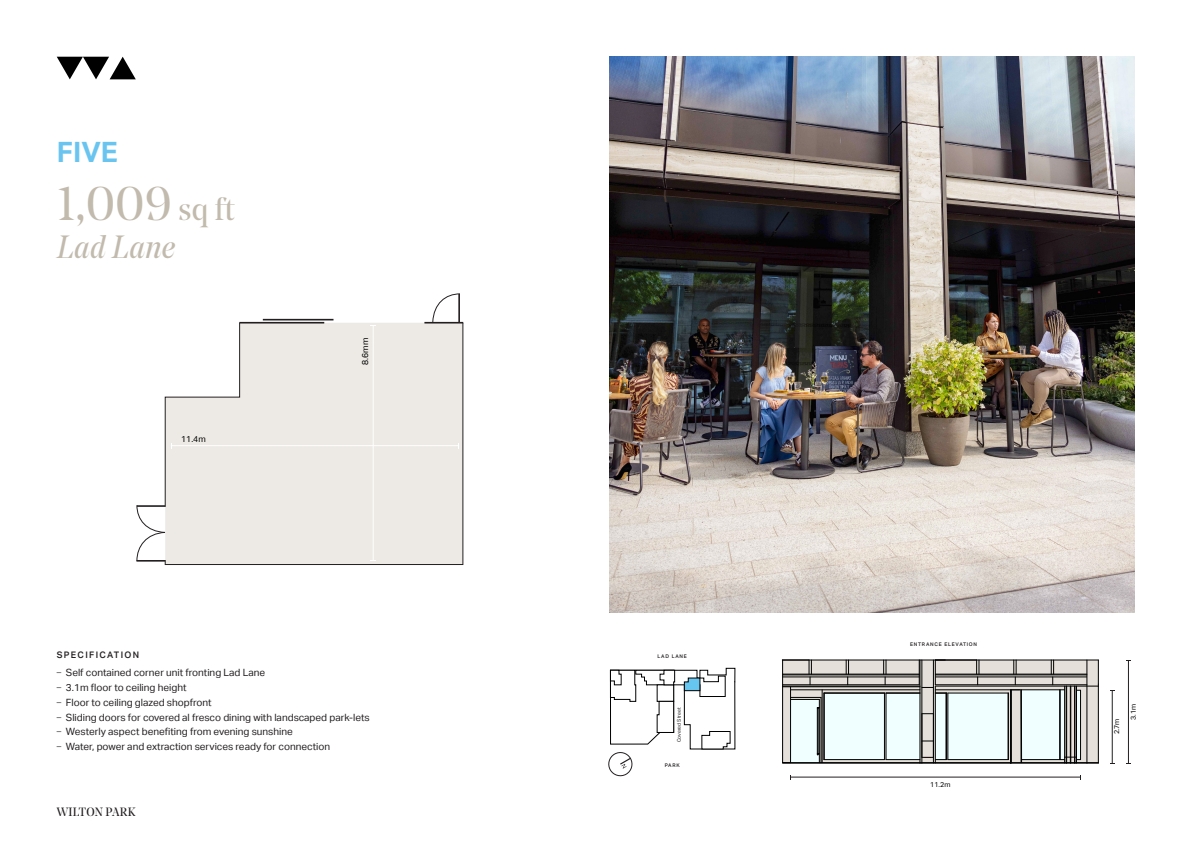
<style>
.page{position:relative;width:1191px;height:842px;background:#fff}
.page>*{position:absolute;margin:0;border:0;box-sizing:border-box;transform-origin:0 0}
.t1{font:47px "Noe Display";color:#c1baad}
.t2{font:italic 32px "Noe Display";color:#c1baad}
.t3{font:700 28px "Aktiv Grotesk";color:#69c5f0}
.t4{font:12px "Noe Display";letter-spacing:.02em;color:#231f20}
.t5{font:10px "Aktiv Grotesk";color:#231f20}
.t6{font:500 9px "Aktiv Grotesk";letter-spacing:.15em;color:#231f20}
.t7{font:8.6px "Aktiv Grotesk";color:#000}
.t8{font:7px "Aktiv Grotesk";color:#000}
.t9{font:500 5px "Aktiv Grotesk";letter-spacing:.15em;color:#231f20}
.t10{font:5px "Aktiv Grotesk";color:#231f20}
.s1{font-size:32px}
.s2{font-weight:300;font-size:9px}
</style>
<div class="page">
<img style="left:609px;top:57px;width:525px;height:555px">
<hr style="left:137px;top:560px;width:29px;height:2px;background:#231f20">
<svg style="left:432px;top:293px;width:28px;height:29px"></svg>
<hr style="left:458px;top:294px;width:2px;height:29px;background:#231f20">
<div style="left:164px;top:322px;width:300px;height:243px;background:#edeae5"></div>
<hr style="left:263px;top:319px;width:70px;height:1px;background:#231f20">
<hr style="left:239px;top:322px;width:85px;height:1px;background:#231f20">
<hr style="left:424px;top:322px;width:39px;height:1px;background:#231f20">
<hr style="left:171px;top:445px;width:288px;height:1px;background:#fff">
<svg style="left:136px;top:322px;width:104px;height:239px"></svg>
<hr style="left:373px;top:325px;width:1px;height:235px;background:#fff">
<svg style="left:57px;top:57px;width:79px;height:22px"></svg>
<hr style="left:1128px;top:660px;width:1px;height:103px;background:#231f20">
<hr style="left:1112px;top:690px;width:1px;height:73px;background:#231f20">
<hr style="left:791px;top:777px;width:289px;height:1px;background:#231f20">
<svg style="left:783px;top:661px;width:315px;height:101px;background:#ccc9c2"></svg>
<div style="left:790px;top:699px;width:29px;height:64px;background:#f0ffff"></div>
<div style="left:824px;top:693px;width:60px;height:66px;background:#f0ffff"></div>
<div style="left:886px;top:693px;width:34px;height:66px;background:#f0ffff"></div>
<div style="left:935px;top:693px;width:11px;height:66px;background:#f0ffff"></div>
<div style="left:948px;top:693px;width:60px;height:66px;background:#f0ffff"></div>
<div style="left:1021px;top:690px;width:38px;height:69px;background:#f0ffff"></div>
<hr style="left:1076px;top:690px;width:4px;height:69px;background:#f0ffff">
<hr style="left:1060px;top:690px;width:4px;height:69px;background:#f0ffff">
<hr style="left:947px;top:693px;width:1px;height:66px;background:#000">
<hr style="left:886px;top:693px;width:1px;height:66px;background:#000">
<hr style="left:886px;top:759px;width:34px;height:1px;background:#000">
<hr style="left:884px;top:693px;width:1px;height:66px;background:#000">
<hr style="left:824px;top:759px;width:60px;height:1px;background:#000">
<hr style="left:948px;top:759px;width:60px;height:1px;background:#000">
<hr style="left:822px;top:690px;width:1px;height:73px;background:#000">
<hr style="left:782px;top:685px;width:137px;height:1px;background:#000">
<hr style="left:782px;top:686px;width:138px;height:1px;background:#000">
<hr style="left:782px;top:675px;width:137px;height:1px;background:#000">
<hr style="left:782px;top:677px;width:137px;height:1px;background:#000">
<hr style="left:933px;top:660px;width:1px;height:103px;background:#000">
<hr style="left:921px;top:660px;width:1px;height:103px;background:#000">
<hr style="left:935px;top:685px;width:152px;height:1px;background:#000">
<hr style="left:1086px;top:660px;width:1px;height:103px;background:#000">
<hr style="left:1098px;top:686px;width:1px;height:77px;background:#000">
<svg style="left:921px;top:713px;width:25px;height:47px"></svg>
<hr style="left:935px;top:686px;width:1px;height:77px;background:#000">
<hr style="left:919px;top:660px;width:1px;height:103px;background:#000">
<hr style="left:790px;top:687px;width:1px;height:76px;background:#000">
<hr style="left:1070px;top:686px;width:1px;height:77px;background:#000">
<hr style="left:1074px;top:686px;width:1px;height:77px;background:#000">
<hr style="left:1076px;top:686px;width:1px;height:77px;background:#000">
<hr style="left:1064px;top:686px;width:1px;height:77px;background:#000">
<hr style="left:1066px;top:686px;width:1px;height:77px;background:#000">
<hr style="left:935px;top:686px;width:163px;height:1px;background:#000">
<svg style="left:1098px;top:660px;width:1px;height:26px"></svg>
<hr style="left:1021px;top:690px;width:1px;height:73px;background:#000">
<hr style="left:782px;top:660px;width:163px;height:1px;background:#000">
<hr style="left:782px;top:687px;width:138px;height:1px;background:#000">
<hr style="left:782px;top:674px;width:137px;height:1px;background:#000">
<svg style="left:783px;top:660px;width:29px;height:25px"></svg>
<svg style="left:846px;top:660px;width:3px;height:25px"></svg>
<svg style="left:883px;top:660px;width:4px;height:25px"></svg>
<hr style="left:935px;top:675px;width:151px;height:1px;background:#000">
<hr style="left:935px;top:677px;width:151px;height:1px;background:#000">
<hr style="left:935px;top:660px;width:163px;height:1px;background:#000">
<hr style="left:935px;top:674px;width:151px;height:1px;background:#000">
<svg style="left:976px;top:660px;width:3px;height:25px"></svg>
<svg style="left:1051px;top:660px;width:3px;height:25px"></svg>
<hr style="left:1011px;top:690px;width:1px;height:73px;background:#000">
<hr style="left:1020px;top:690px;width:1px;height:73px;background:#000">
<hr style="left:1060px;top:690px;width:1px;height:69px;background:#000">
<hr style="left:1059px;top:690px;width:1px;height:69px;background:#000">
<svg style="left:1011px;top:660px;width:9px;height:30px"></svg>
<hr style="left:1010px;top:690px;width:1px;height:73px;background:#000">
<hr style="left:790px;top:697px;width:31px;height:1px;background:#000">
<hr style="left:790px;top:690px;width:130px;height:1px;background:#000">
<hr style="left:935px;top:690px;width:129px;height:1px;background:#000">
<hr style="left:817px;top:709px;width:1px;height:45px;background:#000">
<svg style="left:791px;top:699px;width:28px;height:1px"></svg>
<hr style="left:819px;top:699px;width:1px;height:64px;background:#000">
<hr style="left:782px;top:762px;width:316px;height:1px;background:#000">
<hr style="left:1080px;top:690px;width:1px;height:69px;background:#000">
<hr style="left:824px;top:693px;width:60px;height:1px;background:#000">
<hr style="left:824px;top:693px;width:1px;height:66px;background:#000">
<hr style="left:946px;top:693px;width:1px;height:66px;background:#000">
<hr style="left:886px;top:693px;width:34px;height:1px;background:#000">
<svg style="left:919px;top:660px;width:27px;height:34px"></svg>
<hr style="left:1008px;top:693px;width:1px;height:66px;background:#000">
<hr style="left:782px;top:660px;width:1px;height:103px;background:#000">
<hr style="left:821px;top:697px;width:1px;height:66px;background:#000">
<hr style="left:818px;top:709px;width:1px;height:45px;background:#000">
<hr style="left:782px;top:763px;width:316px;height:1px;background:#000">
<hr style="left:948px;top:693px;width:60px;height:1px;background:#000">
<hr style="left:1021px;top:759px;width:43px;height:1px;background:#000">
<svg style="left:1064px;top:757px;width:16px;height:3px"></svg>
<svg style="left:608px;top:668px;width:127px;height:109px"></svg>
<p class="t3" style="left:57px;top:136px;width:63px">FIVE</p>
<p class="t1" style="left:57px;top:174px;width:179px">1,009 <span class="s1">sq ft</span></p>
<p class="t2" style="left:57px;top:227px;width:120px">Lad Lane</p>
<p class="t7" style="left:181px;top:434px;width:26px">11.4m</p>
<p class="t7" style="left:360px;top:365px;width:28px;rotate:-90deg">8.6mm</p>
<p class="t6" style="left:57px;top:650px;width:84px">SPECIFICATION</p>
<p class="t5" style="left:57px;top:667px;width:210px"><span class="s2">–</span> Self contained corner unit fronting Lad Lane</p>
<p class="t5" style="left:57px;top:682px;width:131px"><span class="s2">–</span> 3.1m floor to ceiling height</p>
<p class="t5" style="left:57px;top:696px;width:157px"><span class="s2">–</span> Floor to ceiling glazed shopfront</p>
<p class="t5" style="left:57px;top:711px;width:314px"><span class="s2">–</span> Sliding doors for covered al fresco dining with landscaped park-lets</p>
<p class="t5" style="left:57px;top:726px;width:237px"><span class="s2">–</span> Westerly aspect benefiting from evening sunshine</p>
<p class="t5" style="left:57px;top:741px;width:275px"><span class="s2">–</span> Water, power and extraction services ready for connection</p>
<p class="t4" style="left:57px;top:804px;width:80px">WILTON PARK</p>
<p class="t9" style="left:657px;top:653px;width:31px">LAD LANE</p>
<p class="t10" style="left:676px;top:742px;width:36px;rotate:-90deg">Covered Street</p>
<p class="t9" style="left:665px;top:762px;width:16px">PARK</p>
<p class="t9" style="left:910px;top:641px;width:69px">ENTRANCE ELEVATION</p>
<p class="t8" style="left:930px;top:780px;width:22px">11.2m</p>
<p class="t8" style="left:1112px;top:734px;width:17px;rotate:-90deg">2.7m</p>
<p class="t8" style="left:1129px;top:720px;width:17px;rotate:-90deg">3.1m</p>
</div>
